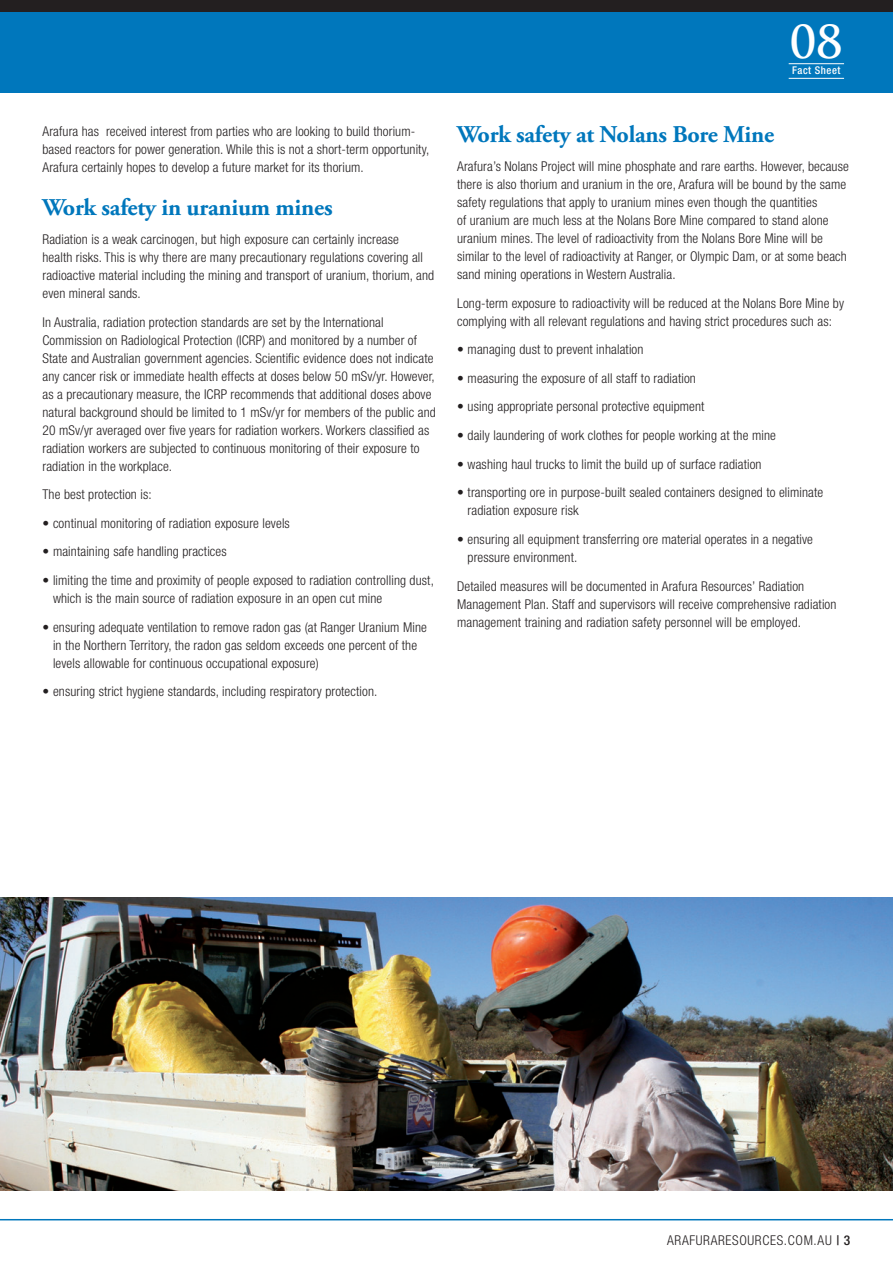
<style>
.page{position:relative;width:893px;height:1263px;background:#fff}
.page>*{position:absolute;margin:0;border:0;box-sizing:border-box;transform-origin:0 0}
.t1{font:700 44.25px "Trajan Pro";color:#fff}
.t2{font:700 24px "Adobe Garamond Pro";letter-spacing:-.01em;color:#0077bc}
.t3{font:300 condensed 13.5px/18px "Helvetica Neue";letter-spacing:.01em;color:#231f20}
.t4{font:300 condensed 13.5px "Helvetica Neue";letter-spacing:.05em;color:#231f20}
.t5{font:500 condensed 10.65px "Helvetica Neue";letter-spacing:.05em;color:#fff}
.s1{font-weight:500}
</style>
<div class="page">
<hr style="left:0;top:1219px;width:893px;height:1px;background:#0077bc">
<div style="left:0;top:0;width:893px;height:92px;background:#0077bc"></div>
<div style="left:0;top:0;width:893px;height:12px;background:#231f20"></div>
<hr style="left:789px;top:63px;width:55px;height:1px;background:#fff">
<hr style="left:789px;top:78px;width:55px;height:1px;background:#fff">
<img style="left:0;top:897px;width:893px;height:294px">
<p class="t3" style="left:43px;top:122px;width:388px">Arafura has received interest from parties who are looking to build thorium&shy;based reactors for power generation. While this is not a short-term opportunity,<br>Arafura certainly hopes to develop a future market for its thorium.</p>
<h2 class="t2" style="left:43px;top:194px;width:292px">Work safety in uranium mines</h2>
<p class="t3" style="left:43px;top:230px;width:393px">Radiation is a weak carcinogen, but high exposure can certainly increase<br>health risks. This is why there are many precautionary regulations covering all radioactive material including the mining and transport of uranium, thorium, and even mineral sands.</p>
<p class="t3" style="left:43px;top:313px;width:395px">In Australia, radiation protection standards are set by the International Commission on Radiological Protection (ICRP) and monitored by a number of State and Australian government agencies. Scientific evidence does not indicate any cancer risk or immediate health effects at doses below 50 mSv/yr. However, as a precautionary measure, the ICRP recommends that additional doses above natural background should be limited to 1 mSv/yr for members of the public and 20 mSv/yr averaged over five years for radiation workers. Workers classified as radiation workers are subjected to continuous monitoring of their exposure to radiation in the workplace.</p>
<p class="t3" style="left:43px;top:485px;width:111px">The best protection is:</p>
<p class="t3" style="left:43px;top:514px;width:249px">• continual monitoring of radiation exposure levels</p>
<p class="t3" style="left:43px;top:543px;width:186px">• maintaining safe handling practices</p>
<p class="t3" style="left:53px;top:571px;width:382px;text-indent:-11px">• limiting the time and proximity of people exposed to radiation controlling dust, which is the main source of radiation exposure in an open cut mine</p>
<p class="t3" style="left:53px;top:618px;width:375px;text-indent:-11px">• ensuring adequate ventilation to remove radon gas (at Ranger Uranium Mine in the Northern Territory, the radon gas seldom exceeds one percent of the levels allowable for continuous occupational exposure)</p>
<p class="t3" style="left:43px;top:682px;width:336px">• ensuring strict hygiene standards, including respiratory protection.</p>
<h1 class="t1" style="left:790px;top:15px;width:55px">08</h1>
<p class="t5" style="left:792px;top:64px;width:50px">Fact Sheet</p>
<h2 class="t2" style="left:457px;top:121px;width:318px">Work safety at Nolans Bore Mine</h2>
<p class="t3" style="left:457px;top:157px;width:393px">Arafura’s Nolans Project will mine phosphate and rare earths. However, because there is also thorium and uranium in the ore, Arafura will be bound by the same safety regulations that apply to uranium mines even though the quantities<br>of uranium are much less at the Nolans Bore Mine compared to stand alone uranium mines. The level of radioactivity from the Nolans Bore Mine will be similar to the level of radioactivity at Ranger, or Olympic Dam, or at some beach sand mining operations in Western Australia.</p>
<p class="t3" style="left:457px;top:294px;width:388px">Long-term exposure to radioactivity will be reduced at the Nolans Bore Mine by complying with all relevant regulations and having strict procedures such as:</p>
<p class="t3" style="left:457px;top:340px;width:188px">• managing dust to prevent inhalation</p>
<p class="t3" style="left:457px;top:369px;width:240px">• measuring the exposure of all staff to radiation</p>
<p class="t3" style="left:457px;top:398px;width:249px">• using appropriate personal protective equipment</p>
<p class="t3" style="left:457px;top:426px;width:320px">• daily laundering of work clothes for people working at the mine</p>
<p class="t3" style="left:457px;top:455px;width:306px">• washing haul trucks to limit the build up of surface radiation</p>
<p class="t3" style="left:468px;top:483px;width:357px;text-indent:-11px">• transporting ore in purpose-built sealed containers designed to eliminate radiation exposure risk</p>
<p class="t3" style="left:468px;top:530px;width:347px;text-indent:-11px">• ensuring all equipment transferring ore material operates in a negative pressure environment.</p>
<p class="t3" style="left:457px;top:577px;width:381px">Detailed measures will be documented in Arafura Resources’ Radiation<br>Management Plan. Staff and supervisors will receive comprehensive radiation management training and radiation safety personnel will be employed.</p>
<p class="t4" style="left:667px;top:1233px;width:185px">ARAFURARESOURCES.COM.AU <span class="s1">| 3</span></p>
</div>
